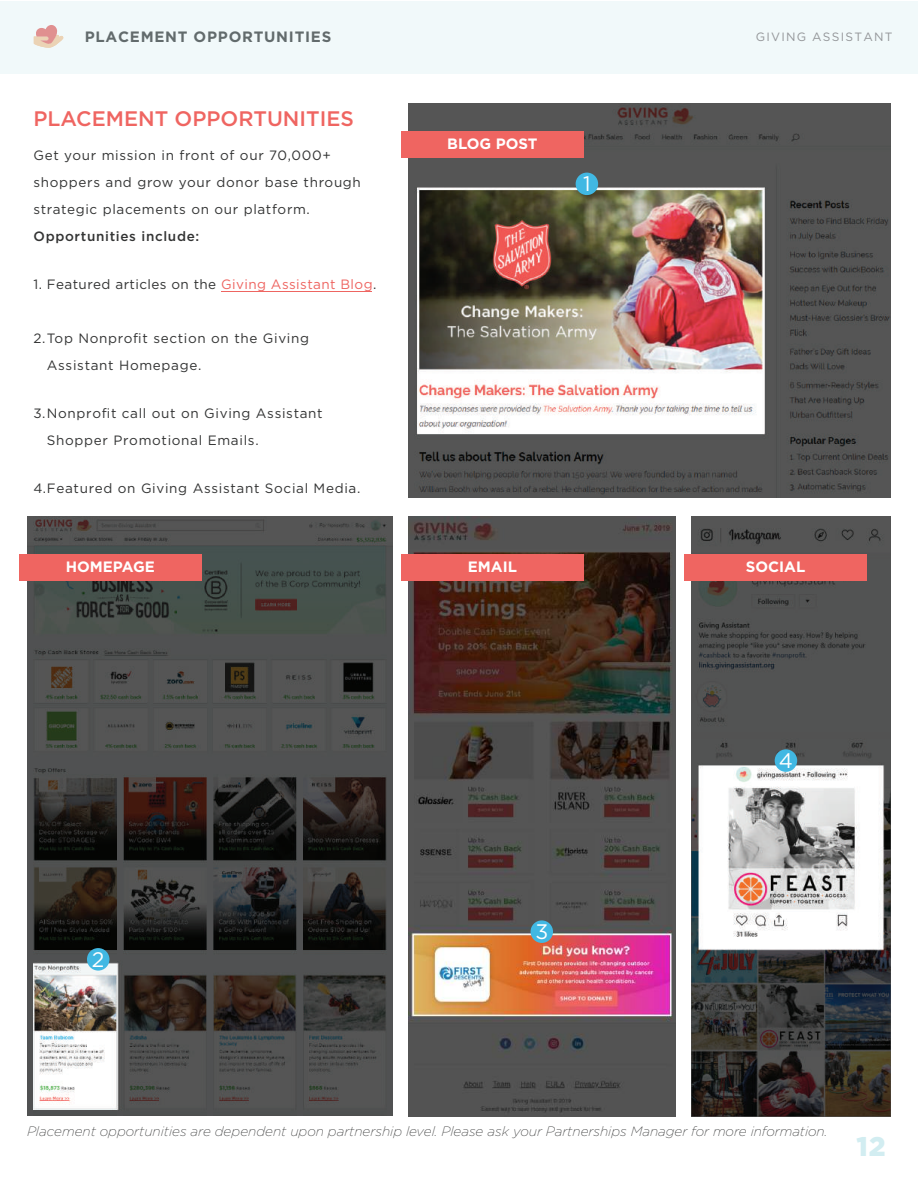
<style>
.page{position:relative;width:918px;height:1188px;background:#fff}
.page>*{position:absolute;margin:0;border:0;box-sizing:border-box;transform-origin:0 0}
.t1{font:900 27px "Gotham";color:#d2edf1}
.t2{font:500 21px "Gotham";color:#ef6561}
.t3{font:21px "Gotham";color:#fff}
.t4{font:700 15px "Gotham";color:#fff}
.t5{font:700 15px "Gotham";letter-spacing:.05em;color:#333434}
.t6{font:13.5px/27px "Gotham";letter-spacing:.05em;color:#333434}
.t7{font:italic 200 13.5px "Gotham";color:#333434}
.t8{font:13.5px "Gotham";letter-spacing:.03em;color:#333434}
.t9{font:500 13.5px "Gotham";letter-spacing:.05em;color:#333434}
.t10{font:12px "Gotham";letter-spacing:.1em;color:#939598}
.s1{color:#ee6561}
</style>
<div class="page">
<img style="left:27px;top:517px;width:366px;height:599px">
<img style="left:409px;top:517px;width:267px;height:599px">
<img style="left:692px;top:517px;width:199px;height:600px">
<img style="left:409px;top:103px;width:482px;height:394px">
<div style="left:0;top:1px;width:918px;height:72px;background:#f1f9fa"></div>
<div style="left:531px;top:920px;width:22px;height:23px;background:#41b8e3;border-radius:50%"></div>
<div style="left:775px;top:749px;width:22px;height:23px;background:#41b8e3;border-radius:50%"></div>
<div style="left:401px;top:555px;width:182px;height:26px;background:#ef6561"></div>
<div style="left:684px;top:555px;width:183px;height:26px;background:#ef6561"></div>
<div style="left:576px;top:173px;width:22px;height:22px;background:#41b8e3;border-radius:50%"></div>
<div style="left:401px;top:132px;width:182px;height:26px;background:#ef6561"></div>
<div style="left:87px;top:948px;width:22px;height:23px;background:#41b8e3;border-radius:50%"></div>
<div style="left:19px;top:554px;width:182px;height:26px;background:#ef6561"></div>
<hr style="left:222px;top:291px;width:150px;height:1px;background:#ee6561">
<p class="t5" style="left:85px;top:28px;width:248px">PLACEMENT OPPORTUNITIES</p>
<h2 class="t2" style="left:34px;top:104px;width:322px">PLACEMENT OPPORTUNITIES</h2>
<p class="t6" style="left:34px;top:142px;width:329px">Get your mission in front of our 70,000+ shoppers and grow your donor base through strategic placements on our platform.</p>
<p class="t9" style="left:34px;top:228px;width:167px">Opportunities include:</p>
<p class="t8" style="left:34px;top:276px;width:344px">1. Featured articles on the <span class="s1">Giving Assistant Blog</span>.</p>
<p class="t6" style="left:47px;top:325px;width:264px;text-indent:-13px">2.Top Nonprofit section on the Giving<br>Assistant Homepage.</p>
<p class="t6" style="left:47px;top:399px;width:277px;text-indent:-13px">3.Nonprofit call out on Giving Assistant<br>Shopper Promotional Emails.</p>
<p class="t6" style="left:34px;top:474px;width:328px">4.Featured on Giving Assistant Social Media.</p>
<p class="t4" style="left:66px;top:558px;width:91px">HOMEPAGE</p>
<h2 class="t3" style="left:92px;top:946px;width:14px">2</h2>
<p class="t4" style="left:447px;top:135px;width:92px">BLOG POST</p>
<h2 class="t3" style="left:583px;top:170px;width:9px">1</h2>
<p class="t10" style="left:756px;top:30px;width:138px">GIVING ASSISTANT</p>
<p class="t4" style="left:468px;top:558px;width:51px">EMAIL</p>
<p class="t4" style="left:746px;top:558px;width:61px">SOCIAL</p>
<h2 class="t3" style="left:535px;top:918px;width:14px">3</h2>
<h2 class="t3" style="left:779px;top:747px;width:16px">4</h2>
<p class="t7" style="left:27px;top:1123px;width:802px">Placement opportunities are dependent upon partnership level. Please ask your Partnerships Manager for more information.</p>
<h1 class="t1" style="left:857px;top:1128px;width:31px">12</h1>
</div>
